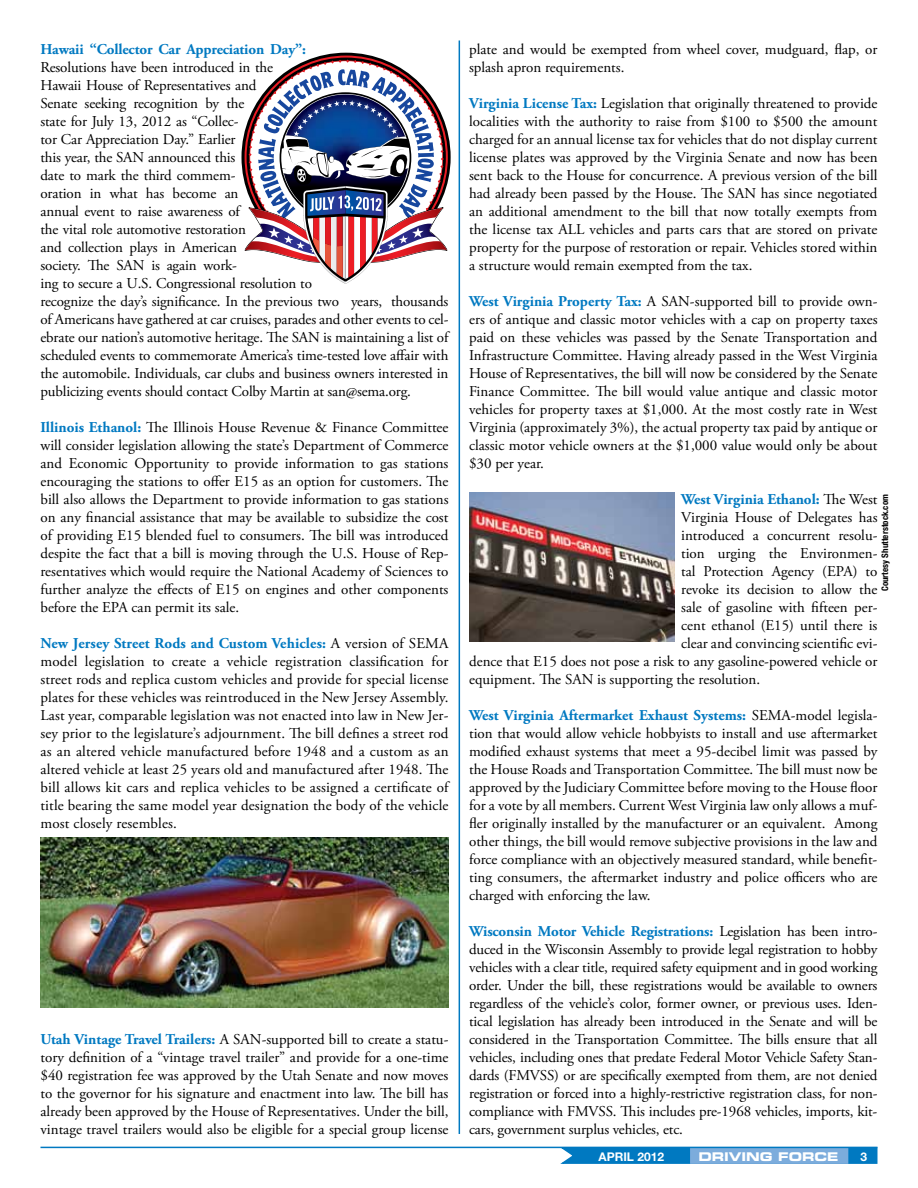
<style>
.page{position:relative;width:918px;height:1188px;background:#fff}
.page>*{position:absolute;margin:0;border:0;box-sizing:border-box;transform-origin:0 0}
.t1{font:15px/18px "Adobe Garamond Pro";letter-spacing:-.01em;color:#000;text-align:justify}
.t2{font:700 15px "Adobe Garamond Pro";letter-spacing:-.01em;color:#0079c1}
.t3{font:12px "Eurostile LT Std Bold Ex 2";letter-spacing:-.005em;color:#fff}
.t4{font:700 12px "Helvetica Neue LT Std";color:#fff}
.t5{font:700 condensed 9px "Helvetica Neue LT Std";color:#000}
.s1{font-weight:700;color:#0079c1}
.s2{font-weight:400;color:#000}
</style>
<div class="page">
<svg style="left:558px;top:1148px;width:320px;height:16px;background:#0f81c4"></svg>
<div style="left:690px;top:1148px;width:158px;height:16px;background:#7cacdc;border:2px solid #7cacdc"></div>
<hr style="left:40px;top:1147px;width:838px;height:1px;background:#0079c1">
<hr style="left:459px;top:40px;width:1px;height:1094px;background:#0079c1">
<svg style="left:242px;top:53px;width:209px;height:198px"></svg>
<svg style="left:245px;top:56px;width:203px;height:227px"></svg>
<img style="left:40px;top:838px;width:409px;height:170px">
<img style="left:469px;top:493px;width:205px;height:148px">
<p class="t2" style="left:40px;top:41px;width:267px">Hawaii “Collector Car Appreciation Day”:</p>
<p class="t1" style="left:40px;top:59px;width:410px;text-align:left">Resolutions have been introduced in the<br>Hawaii House of Representatives and<br>Senate seeking recognition by the<br>state for July 13, 2012 as “Collec-<br>tor Car Appreciation Day.” Earlier<br>this year, the SAN announced this<br>date to mark the third commem-<br>oration in what has become an<br>annual event to raise awareness of<br>the vital role automotive restoration<br>and collection plays in American<br>society. The SAN is again work-<br>ing to secure a U.S. Congressional resolution to<br>recognize the day’s significance. In the previous two years, thousands of Americans have gathered at car cruises, parades and other events to cel&shy;ebrate our nation’s automotive heritage. The SAN is maintaining a list of scheduled events to commemorate America’s time-tested love affair with the automobile. Individuals, car clubs and business owners interested in publicizing events should contact Colby Martin at san@sema.org.</p>
<p class="t1" style="left:40px;top:419px;width:410px"><span class="s1">Illinois Ethanol:</span> The Illinois House Revenue &amp; Finance Committee will consider legislation allowing the state’s Department of Commerce and Economic Opportunity to provide information to gas stations encouraging the stations to offer E15 as an option for customers. The bill also allows the Department to provide information to gas stations on any financial assistance that may be available to subsidize the cost of providing E15 blended fuel to consumers. The bill was introduced despite the fact that a bill is moving through the U.S. House of Rep&shy;resentatives which would require the National Academy of Sciences to further analyze the effects of E15 on engines and other components before the EPA can permit its sale.</p>
<p class="t1" style="left:40px;top:635px;width:410px"><span class="s1">New Jersey Street Rods and Custom Vehicles:</span> A version of SEMA model legislation to create a vehicle registration classification for street rods and replica custom vehicles and provide for special license plates for these vehicles was reintroduced in the New Jersey Assembly.<br>Last year, comparable legislation was not enacted into law in New Jer&shy;sey prior to the legislature’s adjournment. The bill defines a street rod as an altered vehicle manufactured before 1948 and a custom as an altered vehicle at least 25 years old and manufactured after 1948. The bill allows kit cars and replica vehicles to be assigned a certificate of title bearing the same model year designation the body of the vehicle most closely resembles.</p>
<p class="t1" style="left:40px;top:1031px;width:410px"><span class="s1">Utah Vintage Travel Trailers:</span> A SAN-supported bill to create a statu&shy;tory definition of a “vintage travel trailer” and provide for a one-time $40 registration fee was approved by the Utah Senate and now moves to the governor for his signature and enactment into law. The bill has already been approved by the House of Representatives. Under the bill, vintage travel trailers would also be eligible for a special group license</p>
<p class="t1" style="left:469px;top:41px;width:410px">plate and would be exempted from wheel cover, mudguard, flap, or splash apron requirements.</p>
<p class="t1" style="left:469px;top:95px;width:410px"><span class="s1">Virginia License Tax:</span> Legislation that originally threatened to provide localities with the authority to raise from $100 to $500 the amount charged for an annual license tax for vehicles that do not display current license plates was approved by the Virginia Senate and now has been sent back to the House for concurrence. A previous version of the bill had already been passed by the House. The SAN has since negotiated an additional amendment to the bill that now totally exempts from the license tax ALL vehicles and parts cars that are stored on private property for the purpose of restoration or repair. Vehicles stored within a structure would remain exempted from the tax.</p>
<p class="t1" style="left:469px;top:293px;width:410px"><span class="s1">West Virginia Property Tax:</span> A SAN-supported bill to provide own&shy;ers of antique and classic motor vehicles with a cap on property taxes paid on these vehicles was passed by the Senate Transportation and Infrastructure Committee. Having already passed in the West Virginia House of Representatives, the bill will now be considered by the Senate Finance Committee. The bill would value antique and classic motor vehicles for property taxes at $1,000. At the most costly rate in West Virginia (approximately 3%), the actual property tax paid by antique or classic motor vehicle owners at the $1,000 value would only be about $30 per year.</p>
<p class="t2" style="left:681px;top:491px;width:198px">West Virginia Ethanol: <span class="s2">The West</span></p>
<p class="t1" style="left:681px;top:509px;width:198px">Virginia House of Delegates has</p>
<p class="t1" style="left:681px;top:527px;width:198px">introduced a concurrent resolu-</p>
<p class="t1" style="left:681px;top:545px;width:198px">tion urging the Environmen-</p>
<p class="t1" style="left:681px;top:563px;width:198px">tal Protection Agency (EPA) to</p>
<p class="t1" style="left:681px;top:581px;width:198px">revoke its decision to allow the</p>
<p class="t1" style="left:681px;top:599px;width:198px">sale of gasoline with fifteen per-</p>
<p class="t1" style="left:681px;top:617px;width:198px">cent ethanol (E15) until there is</p>
<p class="t1" style="left:681px;top:635px;width:198px">clear and convincing scientific evi-</p>
<p class="t1" style="left:469px;top:653px;width:410px">dence that E15 does not pose a risk to any gasoline-powered vehicle or</p>
<p class="t1" style="left:469px;top:671px;width:293px">equipment. The SAN is supporting the resolution.</p>
<p class="t1" style="left:469px;top:707px;width:410px"><span class="s1">West Virginia Aftermarket Exhaust Systems:</span> SEMA-model legisla&shy;tion that would allow vehicle hobbyists to install and use aftermarket modified exhaust systems that meet a 95-decibel limit was passed by the House Roads and Transportation Committee. The bill must now be approved by the Judiciary Committee before moving to the House floor for a vote by all members. Current West Virginia law only allows a muf&shy;fler originally installed by the manufacturer or an equivalent. Among other things, the bill would remove subjective provisions in the law and force compliance with an objectively measured standard, while benefit&shy;ting consumers, the aftermarket industry and police officers who are charged with enforcing the law.</p>
<p class="t1" style="left:469px;top:923px;width:410px"><span class="s1">Wisconsin Motor Vehicle Registrations:</span> Legislation has been intro&shy;duced in the Wisconsin Assembly to provide legal registration to hobby vehicles with a clear title, required safety equipment and in good working order. Under the bill, these registrations would be available to owners regardless of the vehicle’s color, former owner, or previous uses. Iden&shy;tical legislation has already been introduced in the Senate and will be considered in the Transportation Committee. The bills ensure that all vehicles, including ones that predate Federal Motor Vehicle Safety Stan&shy;dards (FMVSS) or are specifically exempted from them, are not denied registration or forced into a highly-restrictive registration class, for non&shy;compliance with FMVSS. This includes pre-1968 vehicles, imports, kit&shy;cars, government surplus vehicles, etc.</p>
<p class="t5" style="left:880px;top:591px;width:98px;rotate:-90deg">Courtesy Shutterstock.com</p>
<p class="t4" style="left:599px;top:1149px;width:67px">APRIL 2012</p>
<p class="t3" style="left:698px;top:1148px;width:142px">DRIVING FORCE</p>
<p class="t4" style="left:860px;top:1149px;width:8px">3</p>
</div>
